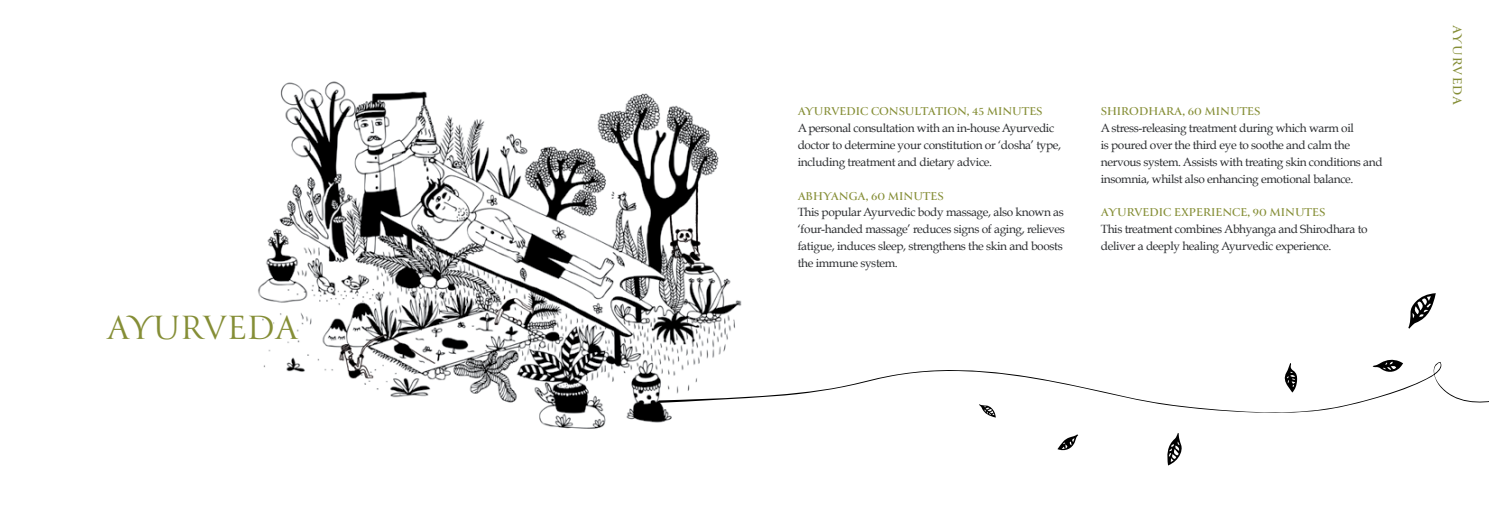
<style>
.page{position:relative;width:1489px;height:525px;background:#fff}
.page>*{position:absolute;margin:0;border:0;box-sizing:border-box;transform-origin:0 0}
.t1{font:37.5px "Canto";color:#858e36}
.t2{font:700 13.75px "Canto";color:#858e36}
.t3{font:700 12.5px "Canto";color:#858e36}
.t4{font:11.88px/16.9px "Book Antiqua";letter-spacing:-.03em;color:#2b2d30}
</style>
<div class="page">
<img style="left:258px;top:81px;width:484px;height:348px">
<svg style="left:1167px;top:451px;width:15px;height:15px"></svg>
<svg style="left:1410px;top:293px;width:25px;height:23px"></svg>
<svg style="left:657px;top:316px;width:831px;height:135px"></svg>
<h1 class="t1" style="left:106px;top:304px;width:193px">AYURVEDA</h1>
<p class="t3" style="left:797px;top:103px;width:246px">AYURVEDIC CONSULTATION, 45 MINUTES</p>
<p class="t4" style="left:797px;top:119px;width:265px">A personal consultation with an in-house Ayurvedic doctor to determine your constitution or ‘dosha’ type, including treatment and dietary advice.</p>
<p class="t3" style="left:797px;top:188px;width:147px">ABHYANGA, 60 MINUTES</p>
<p class="t4" style="left:797px;top:204px;width:268px">This popular Ayurvedic body massage, also known as ‘four-handed massage’ reduces signs of aging, relieves fatigue, induces sleep, strengthens the skin and boosts the immune system.</p>
<p class="t3" style="left:1100px;top:103px;width:161px">SHIRODHARA, 60 MINUTES</p>
<p class="t4" style="left:1100px;top:119px;width:283px">A stress-releasing treatment during which warm oil<br>is poured over the third eye to soothe and calm the nervous system. Assists with treating skin conditions and insomnia, whilst also enhancing emotional balance.</p>
<p class="t3" style="left:1100px;top:205px;width:226px">AYURVEDIC EXPERIENCE, 90 MINUTES</p>
<p class="t4" style="left:1100px;top:221px;width:268px">This treatment combines Abhyanga and Shirodhara to deliver a deeply healing Ayurvedic experience.</p>
<p class="t2" style="left:1465px;top:25px;width:82px;rotate:90deg">AYURVEDA</p>
</div>
